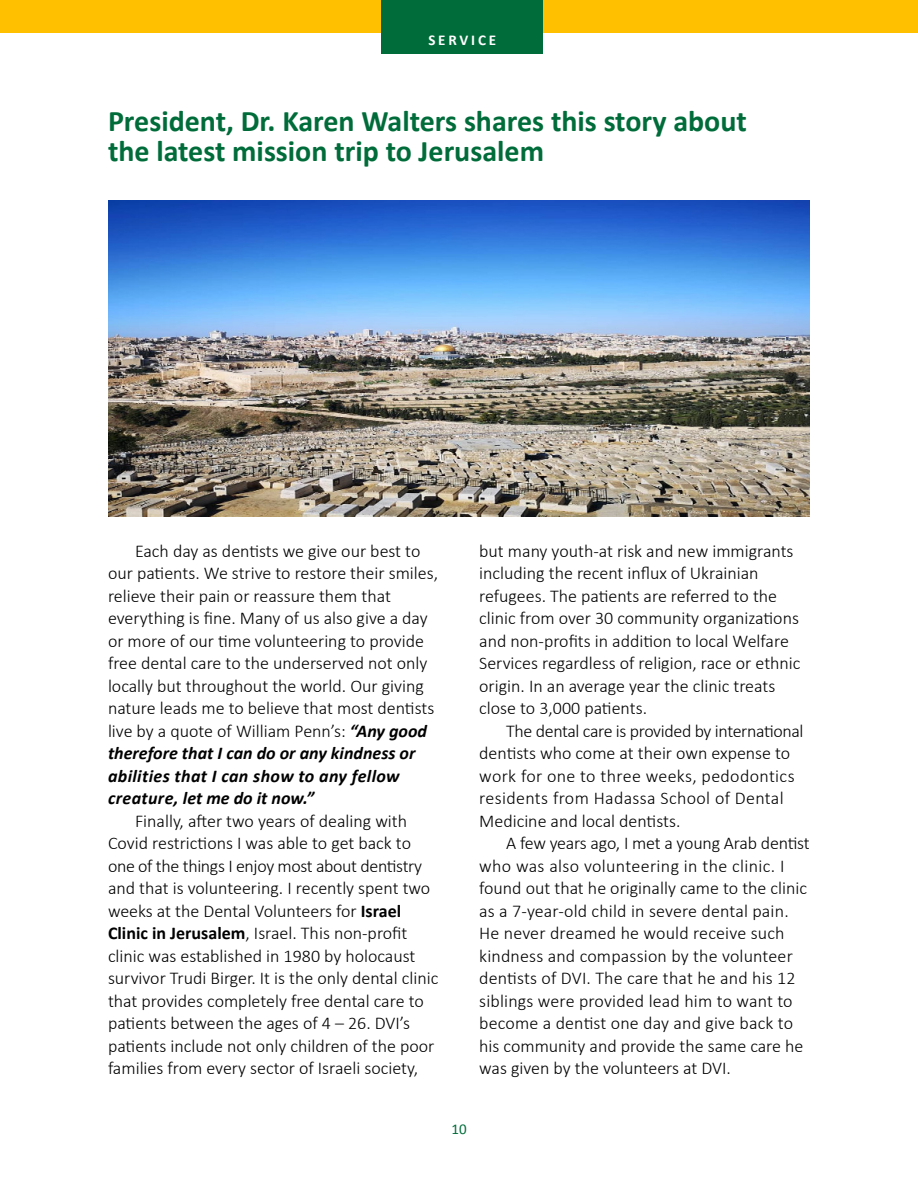
<style>
.page{position:relative;width:918px;height:1188px;background:#fff}
.page>*{position:absolute;margin:0;border:0;box-sizing:border-box;transform-origin:0 0}
.t1{font:700 30px/30px "Calibri";color:#006c3a}
.t2{font:300 18px/22.5px "Calibri";color:#000}
.t3{font:700 15px "Calibri";letter-spacing:.19em;color:#fff}
.t4{font:15px "Calibri";color:#006c3a}
.s1{font-weight:700;font-style:italic}
.s2{font-weight:700}
</style>
<div class="page">
<div style="left:0;top:0;width:918px;height:32px;background:#ffc000"></div>
<div style="left:381px;top:0;width:162px;height:54px;background:#006c3a"></div>
<img style="left:108px;top:201px;width:702px;height:315px">
<p class="t3" style="left:428px;top:29px;width:69px">SERVICE</p>
<h1 class="t1" style="left:108px;top:105px;width:640px">President, Dr. Karen Walters shares this story about the latest mission trip to Jerusalem</h1>
<p class="t2" style="left:108px;top:539px;width:332px;text-indent:27px">Each day as dentists we give our best to our patients. We strive to restore their smiles, relieve their pain or reassure them that everything is fine. Many of us also give a day or more of our time volunteering to provide free dental care to the underserved not only locally but throughout the world. Our giving nature leads me to believe that most dentists live by a quote of William Penn’s: <span class="s1">“Any good therefore that I can do or any kindness or abilities that I can show to any fellow creature, let me do it now.”</span></p>
<p class="t2" style="left:108px;top:809px;width:332px;text-indent:27px">Finally, after two years of dealing with Covid restrictions I was able to get back to one of the things I enjoy most about dentistry and that is volunteering. I recently spent two weeks at the Dental Volunteers for <span class="s2">Israel Clinic in Jerusalem</span>, Israel. This non-profit clinic was established in 1980 by holocaust survivor Trudi Birger. It is the only dental clinic that provides completely free dental care to patients between the ages of 4 – 26. DVI’s patients include not only children of the poor families from every sector of Israeli society,</p>
<p class="t2" style="left:479px;top:539px;width:323px">but many youth-at risk and new immigrants including the recent influx of Ukrainian refugees. The patients are referred to the clinic from over 30 community organizations and non-profits in addition to local Welfare Services regardless of religion, race or ethnic origin. In an average year the clinic treats close to 3,000 patients.</p>
<p class="t2" style="left:479px;top:719px;width:326px;text-indent:27px">The dental care is provided by international dentists who come at their own expense to work for one to three weeks, pedodontics residents from Hadassa School of Dental Medicine and local dentists.</p>
<p class="t2" style="left:479px;top:832px;width:332px;text-indent:27px">A few years ago, I met a young Arab dentist who was also volunteering in the clinic. I found out that he originally came to the clinic as a 7-year-old child in severe dental pain.<br>He never dreamed he would receive such kindness and compassion by the volunteer dentists of DVI. The care that he and his 12 siblings were provided lead him to want to become a dentist one day and give back to his community and provide the same care he was given by the volunteers at DVI.</p>
<p class="t4" style="left:451px;top:1119px;width:17px">10</p>
</div>
